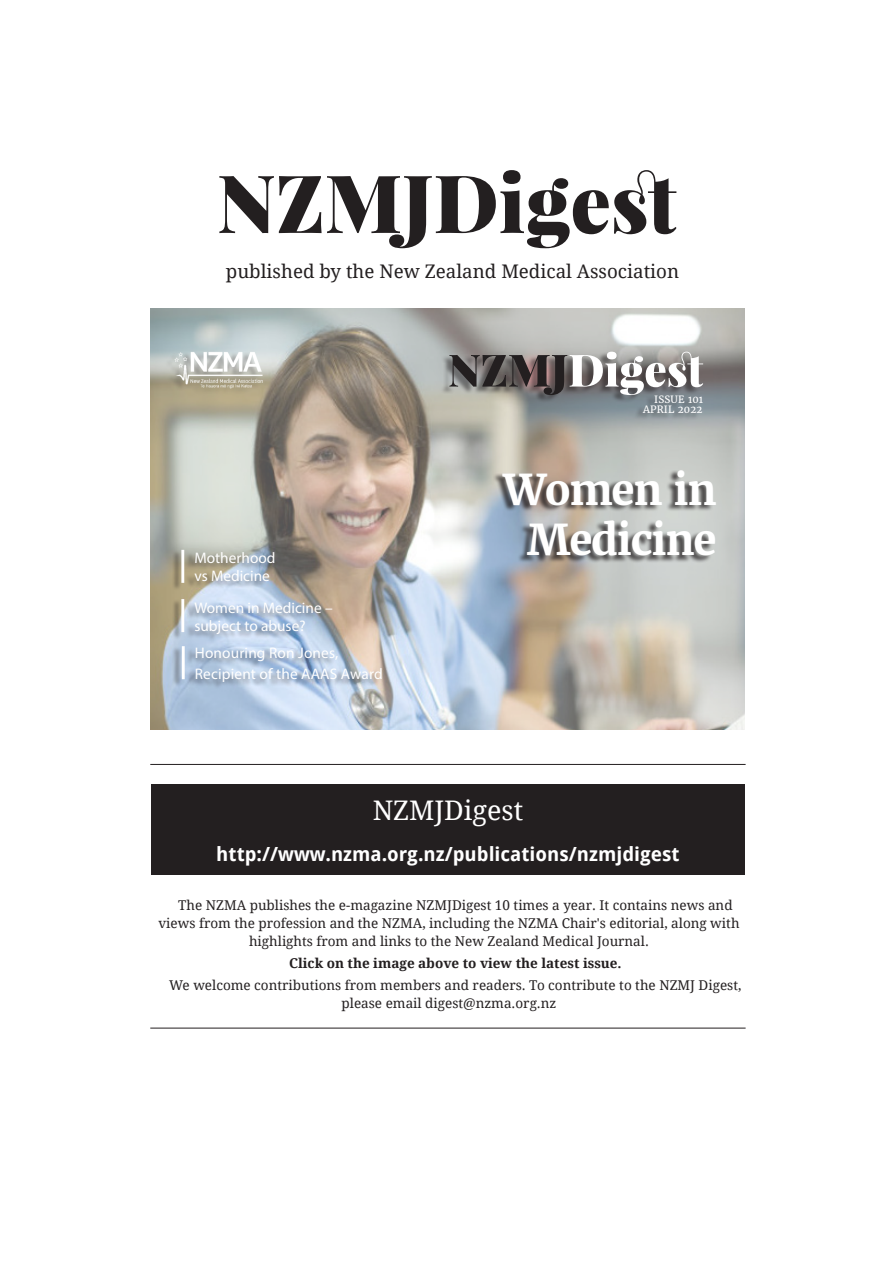
<style>
.page{position:relative;width:893px;height:1263px;background:#fff}
.page>*{position:absolute;margin:0;border:0;box-sizing:border-box;transform-origin:0 0}
.t1{font:700 42.3px "Merriweather";letter-spacing:-.03em;color:#fff}
.t2{font:27px "Droid Serif";color:#fff}
.t3{font:700 19.5px "Droid Sans";color:#fff}
.t4{font:18.75px "Droid Serif";color:#231f20}
.t5{font:15.3px/21.3px "Myriad Pro";color:#fff}
.t6{font:13.5px/18px "Droid Serif";color:#231f20}
.t7{font:700 13.5px "Droid Serif";color:#231f20}
.t8{font:10.05px/9.9px "Merriweather";letter-spacing:.01em;color:#fff;text-align:right}
</style>
<div class="page">
<svg style="left:219px;top:170px;width:457px;height:78px"></svg>
<div style="left:151px;top:784px;width:594px;height:91px;background:#231f20"></div>
<hr style="left:150px;top:764px;width:596px;height:1px;background:#231f20">
<hr style="left:150px;top:1028px;width:596px;height:1px;background:#231f20">
<img style="left:150px;top:308px;width:595px;height:421px">
<div style="left:165px;top:352px;width:95px;height:43px;background:#231f20;opacity:.3"></div>
<img style="left:170px;top:348px;width:97px;height:43px">
<div style="left:645px;top:395px;width:55px;height:15px;background:#231f20;opacity:.5"></div>
<div style="left:634px;top:405px;width:66px;height:15px;background:#231f20;opacity:.5"></div>
<div style="left:440px;top:352px;width:261px;height:51px;background:#231f20;opacity:.5"></div>
<svg style="left:449px;top:352px;width:254px;height:43px"></svg>
<div style="left:186px;top:647px;width:193px;height:42px;background:#231f20;opacity:.5"></div>
<div style="left:171px;top:550px;width:11px;height:40px;background:#231f20;opacity:.5"></div>
<hr style="left:181px;top:550px;width:3px;height:33px;background:#fff">
<div style="left:493px;top:470px;width:221px;height:93px;background:#231f20;opacity:.75"></div>
<div style="left:185px;top:552px;width:87px;height:36px;background:#231f20;opacity:.5"></div>
<div style="left:171px;top:599px;width:11px;height:41px;background:#231f20;opacity:.5"></div>
<hr style="left:181px;top:599px;width:3px;height:33px;background:#fff">
<div style="left:185px;top:602px;width:145px;height:39px;background:#231f20;opacity:.5"></div>
<div style="left:172px;top:646px;width:10px;height:41px;background:#231f20;opacity:.5"></div>
<hr style="left:182px;top:646px;width:3px;height:33px;background:#fff">
<h3 class="t4" style="left:226px;top:258px;width:455px">published by the New Zealand Medical Association</h3>
<p class="t8" style="left:643px;top:394px;width:61px">ISSUE 101<br>APRIL 2022</p>
<p class="t5" style="left:194px;top:546px;width:83px">Motherhood</p>
<p class="t5" style="left:194px;top:559px;width:140px;line-height:32.2px">vs Medicine<br>Women in Medicine –</p>
<p class="t5" style="left:194px;top:615px;width:113px">subject to abuse?</p>
<p class="t5" style="left:195px;top:642px;width:189px">Honouring Ron Jones,<br>Recipient of the AAAS Award</p>
<h1 class="t1" style="left:504px;top:462px;width:215px">Women in</h1>
<h1 class="t1" style="left:527px;top:513px;width:191px">Medicine</h1>
<h2 class="t2" style="left:373px;top:792px;width:152px">NZMJDigest</h2>
<h3 class="t3" style="left:216px;top:840px;width:465px">http://www.nzma.org.nz/publications/nzmjdigest</h3>
<p class="t6" style="left:178px;top:895px;width:556px">The NZMA publishes the e-magazine NZMJDigest 10 times a year. It contains news and</p>
<p class="t6" style="left:158px;top:913px;width:583px">views from the profession and the NZMA, including the NZMA Chair's editorial, along with</p>
<p class="t6" style="left:249px;top:931px;width:401px">highlights from and links to the New Zealand Medical Journal.</p>
<p class="t7" style="left:289px;top:953px;width:334px">Click on the image above to view the latest issue.</p>
<p class="t6" style="left:342px;top:976px;width:401px;text-indent:-172px">We welcome contributions from members and readers. To contribute to the NZMJ Digest, please email digest@nzma.org.nz</p>
</div>
